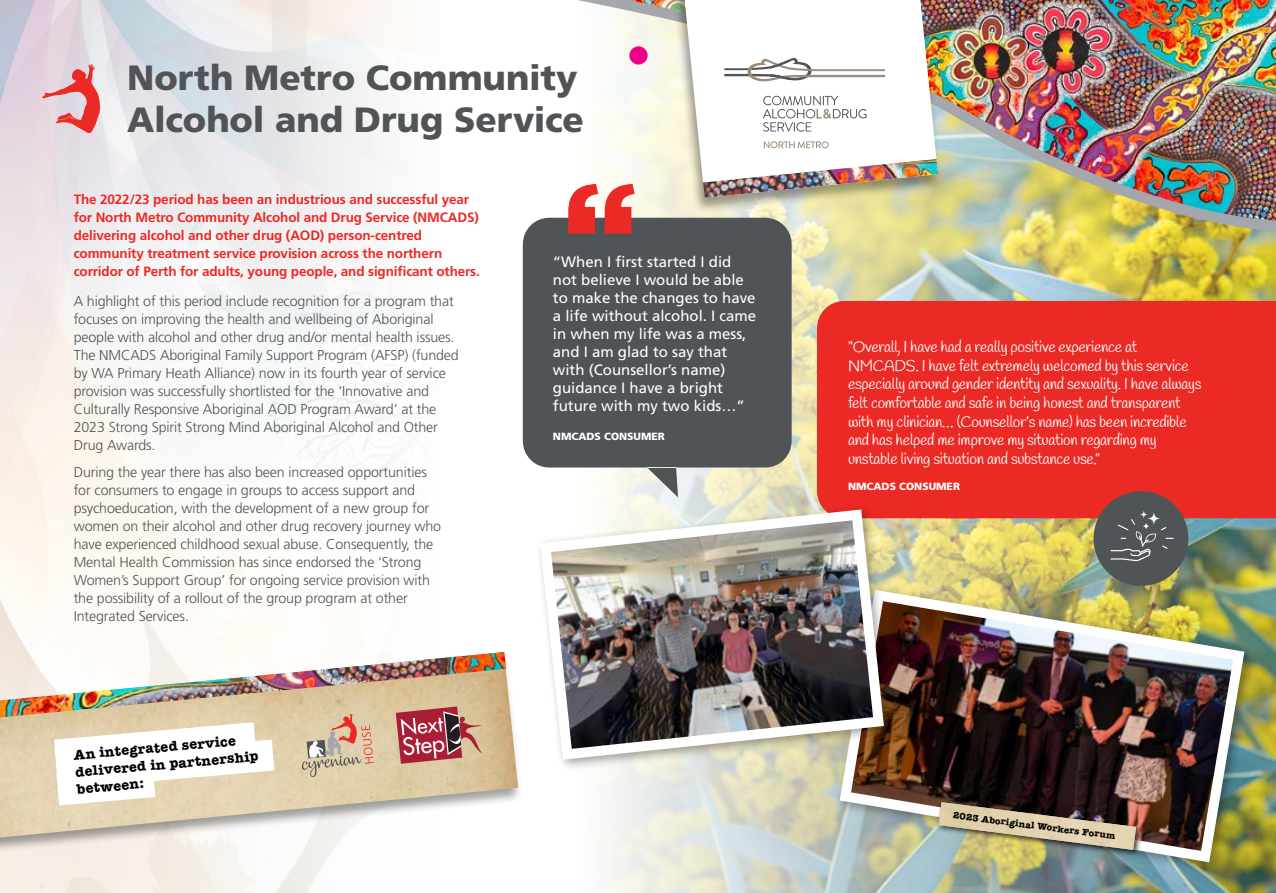
<style>
.page{position:relative;width:1276px;height:893px;background:#fff}
.page>*{position:absolute;margin:0;border:0;box-sizing:border-box;transform-origin:0 0}
.t1{font:900 35.1px/42px "Frutiger LT Std";letter-spacing:-.005em;color:#505457}
.t2{font:15.6px/18.6px "Handlee";letter-spacing:-.02em;color:#fff}
.t3{font:15px/18px "Frutiger LT Std";color:#fff}
.t4{font:300 14.25px/18px "Frutiger LT Std";letter-spacing:-.01em;color:#505457}
.t5{font:700 14.25px/17.2px "American Typewriter";color:#000}
.t6{font:700 13.5px/18px "Frutiger LT Std";letter-spacing:-.01em;color:#eb2a26}
.t7{font:900 10.35px "Frutiger LT Std";color:#fff}
.t8{font:700 9.6px "American Typewriter";color:#000}
</style>
<div class="page">
<img style="left:602px;top:237px;width:674px;height:656px">
<svg style="left:42px;top:64px;width:58px;height:70px;background:#e5a0a4"></svg>
<div style="left:0;top:652px;width:523px;height:208px;background:#000;opacity:.37"></div>
<img style="left:0;top:652px;width:518px;height:185px">
<img style="left:0;top:652px;width:506px;height:65px">
<svg style="left:396px;top:706px;width:86px;height:58px;background:#b86f6d"></svg>
<svg style="left:302px;top:713px;width:72px;height:64px;background:#d3b99d"></svg>
<svg style="left:54px;top:722px;width:220px;height:83px"></svg>
<div style="left:834px;top:584px;width:422px;height:291px;background:#000;opacity:.36"></div>
<img style="left:834px;top:584px;width:416px;height:284px">
<div style="left:817px;top:301px;width:459px;height:217px;background:#eb2a26"></div>
<img style="left:429px;top:0;width:847px;height:237px">
<div style="left:642px;top:0;width:301px;height:214px;background:#000;opacity:.37"></div>
<svg style="left:684px;top:0;width:254px;height:198px"></svg>
<img style="left:703px;top:159px;width:235px;height:39px">
<svg style="left:763px;top:96px;width:103px;height:36px"></svg>
<svg style="left:724px;top:58px;width:161px;height:23px"></svg>
<svg style="left:764px;top:141px;width:64px;height:7px"></svg>
<div style="left:935px;top:799px;width:208px;height:58px;background:#000;opacity:.75"></div>
<img style="left:938px;top:802px;width:198px;height:48px">
<svg style="left:523px;top:218px;width:268px;height:279px;background:#626566"></svg>
<svg style="left:568px;top:184px;width:67px;height:50px"></svg>
<div style="left:535px;top:504px;width:361px;height:268px;background:#000;opacity:.36"></div>
<img style="left:535px;top:504px;width:354px;height:261px">
<div style="left:1093px;top:491px;width:95px;height:95px;background:#505457;border-radius:50%"></div>
<svg style="left:1110px;top:511px;width:63px;height:50px"></svg>
<div style="left:629px;top:46px;width:18px;height:19px;background:#ec008c;border-radius:50%"></div>
<h1 class="t1" style="left:127px;top:57px;width:458px">North Metro Community<br>Alcohol and Drug Service</h1>
<p class="t6" style="left:74px;top:190px;width:408px">The 2022/23 period has been an industrious and successful year for North Metro Community Alcohol and Drug Service (NMCADS) delivering alcohol and other drug (AOD) person-centred community treatment service provision across the northern corridor of Perth for adults, young people, and significant others.</p>
<p class="t4" style="left:74px;top:293px;width:387px">A highlight of this period include recognition for a program that focuses on improving the health and wellbeing of Aboriginal people with alcohol and other drug and/or mental health issues.<br>The NMCADS Aboriginal Family Support Program (AFSP) (funded by WA Primary Heath Alliance) now in its fourth year of service provision was successfully shortlisted for the ‘Innovative and Culturally Responsive Aboriginal AOD Program Award’ at the 2023 Strong Spirit Strong Mind Aboriginal Alcohol and Other Drug Awards.</p>
<p class="t4" style="left:74px;top:463px;width:369px">During the year there has also been increased opportunities for consumers to engage in groups to access support and psychoeducation, with the development of a new group for women on their alcohol and other drug recovery journey who have experienced childhood sexual abuse. Consequently, the Mental Health Commission has since endorsed the ‘Strong Women’s Support Group’ for ongoing service provision with the possibility of a rollout of the group program at other Integrated Services.</p>
<p class="t5" style="left:73px;top:745px;width:185px;rotate:-5deg">An integrated service delivered in partnership between:</p>
<p class="t3" style="left:553px;top:253px;width:205px">“When I first started I did not believe I would be able to make the changes to have a life without alcohol. I came in when my life was a mess, and I am glad to say that with (Counsellor’s name) guidance I have a bright future with my two kids…”</p>
<p class="t7" style="left:553px;top:430px;width:113px">NMCADS CONSUMER</p>
<p class="t2" style="left:848px;top:339px;width:355px">“Overall, I have had a really positive experience at NMCADS. I have felt extremely welcomed by this service especially around gender identity and sexuality. I have always felt comfortable and safe in being honest and transparent with my clinician… (Counsellor’s name) has been incredible and has helped me improve my situation regarding my unstable living situation and substance use.”</p>
<p class="t7" style="left:848px;top:480px;width:113px">NMCADS CONSUMER</p>
<p class="t8" style="left:954px;top:807px;width:165px;rotate:7deg">2023 Aboriginal Workers Forum</p>
</div>
